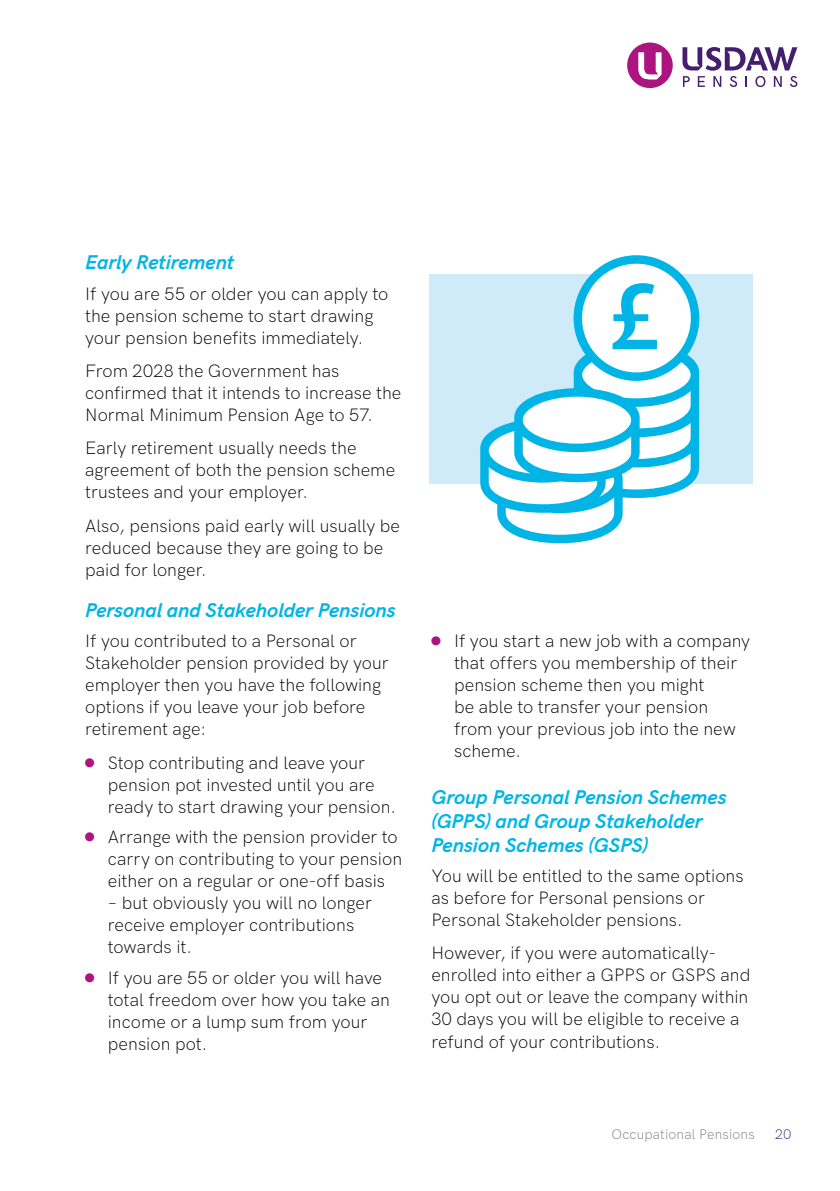
<style>
.page{position:relative;width:840px;height:1191px;background:#fff}
.page>*{position:absolute;margin:0;border:0;box-sizing:border-box;transform-origin:0 0}
.t1{font:italic 700 20px/24px "HK Grotesk";letter-spacing:-.005em;color:#00b5e5}
.t2{font:300 18px/22px "HK Grotesk";letter-spacing:.005em;color:#000}
.t3{font:300 14px "HK Grotesk";letter-spacing:.015em;color:#7b7c80}
.t4{font:300 14px "HK Grotesk";color:#461e6e}
</style>
<div class="page">
<div style="left:429px;top:274px;width:323px;height:209px;background:#cfebf9"></div>
<svg style="left:480px;top:255px;width:219px;height:288px;fill:#fff"></svg>
<svg style="left:627px;top:43px;width:45px;height:45px"></svg>
<svg style="left:682px;top:47px;width:115px;height:40px"></svg>
<p class="t1" style="left:85px;top:249px;width:150px">Early Retirement</p>
<p class="t2" style="left:85px;top:281px;width:305px">If you are 55 or older you can apply to the pension scheme to start drawing your pension benefits immediately.</p>
<p class="t2" style="left:85px;top:358px;width:317px">From 2028 the Government has confirmed that it intends to increase the<br>Normal Minimum Pension Age to 57.</p>
<p class="t2" style="left:85px;top:436px;width:311px">Early retirement usually needs the agreement of both the pension scheme trustees and your employer.</p>
<p class="t2" style="left:85px;top:513px;width:316px">Also, pensions paid early will usually be reduced because they are going to be paid for longer.</p>
<p class="t1" style="left:85px;top:596px;width:312px">Personal and Stakeholder Pensions</p>
<p class="t2" style="left:85px;top:629px;width:305px">If you contributed to a Personal or<br>Stakeholder pension provided by your employer then you have the following options if you leave your job before retirement age:</p>
<p class="t2" style="left:108px;top:750px;width:289px">Stop contributing and leave your pension pot invested until you are ready to start drawing your pension.</p>
<p class="t2" style="left:108px;top:824px;width:295px">Arrange with the pension provider to carry on contributing to your pension either on a regular or one-off basis</p>
<p class="t2" style="left:108px;top:890px;width:265px">– but obviously you will no longer receive employer contributions towards it.</p>
<p class="t2" style="left:108px;top:965px;width:283px">If you are 55 or older you will have total freedom over how you take an income or a lump sum from your pension pot.</p>
<p class="t2" style="left:454px;top:628px;width:297px">If you start a new job with a company that offers you membership of their pension scheme then you might<br>be able to transfer your pension from your previous job into the new scheme.</p>
<p class="t1" style="left:431px;top:783px;width:297px">Group Personal Pension Schemes (GPPS) and Group Stakeholder<br>Pension Schemes (GSPS)</p>
<p class="t2" style="left:431px;top:863px;width:314px">You will be entitled to the same options as before for Personal pensions or<br>Personal Stakeholder pensions.</p>
<p class="t2" style="left:431px;top:941px;width:320px">However, if you were automatically&shy;enrolled into either a GPPS or GSPS and you opt out or leave the company within 30 days you will be eligible to receive a refund of your contributions.</p>
<p class="t3" style="left:611px;top:1123px;width:145px">Occupational Pensions</p>
<p class="t4" style="left:774px;top:1123px;width:17px">20</p>
</div>
